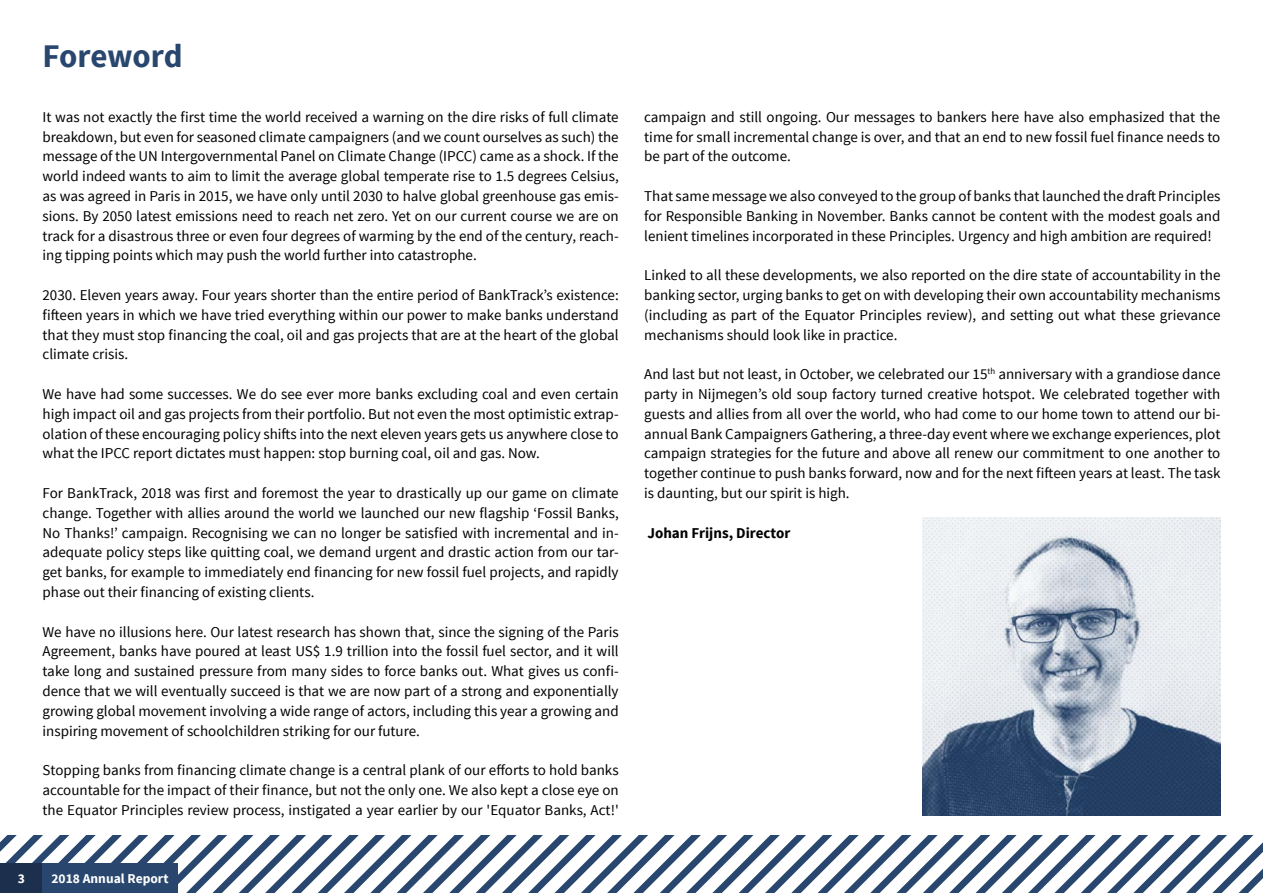
<style>
.page{position:relative;width:1263px;height:893px;background:#fff}
.page>*{position:absolute;margin:0;border:0;box-sizing:border-box;transform-origin:0 0}
.t1{font:700 33px "Source Sans Pro";letter-spacing:-.01em;color:#28466e}
.t2{font:15px/19.8px "Source Sans Pro";color:#000;text-align:justify}
.t3{font:700 15px "Source Sans Pro";color:#000}
.t4{font:700 13.5px "Source Sans Pro";color:#fff}
</style>
<div class="page">
<svg style="left:0;top:835px;width:1263px;height:58px"></svg>
<img style="left:922px;top:518px;width:298px;height:298px">
<div style="left:0;top:863px;width:43px;height:30px;background:#1c304d"></div>
<div style="left:43px;top:863px;width:135px;height:30px;background:#28466e"></div>
<h1 class="t1" style="left:43px;top:35px;width:142px">Foreword</h1>
<p class="t2" style="left:43px;top:107px;width:578px">It was not exactly the first time the world received a warning on the dire risks of full climate breakdown, but even for seasoned climate campaigners (and we count ourselves as such) the message of the UN Intergovernmental Panel on Climate Change (IPCC) came as a shock. If the world indeed wants to aim to limit the average global temperate rise to 1.5 degrees Celsius, as was agreed in Paris in 2015, we have only until 2030 to halve global greenhouse gas emis&shy;sions. By 2050 latest emissions need to reach net zero. Yet on our current course we are on track for a disastrous three or even four degrees of warming by the end of the century, reach&shy;ing tipping points which may push the world further into catastrophe.</p>
<p class="t2" style="left:43px;top:285px;width:578px">2030. Eleven years away. Four years shorter than the entire period of BankTrack’s existence: fifteen years in which we have tried everything within our power to make banks understand that they must stop financing the coal, oil and gas projects that are at the heart of the global climate crisis.</p>
<p class="t2" style="left:43px;top:384px;width:578px">We have had some successes. We do see ever more banks excluding coal and even certain high impact oil and gas projects from their portfolio. But not even the most optimistic extrap&shy;olation of these encouraging policy shifts into the next eleven years gets us anywhere close to what the IPCC report dictates must happen: stop burning coal, oil and gas. Now.</p>
<p class="t2" style="left:43px;top:483px;width:578px">For BankTrack, 2018 was first and foremost the year to drastically up our game on climate change. Together with allies around the world we launched our new flagship ‘Fossil Banks, No Thanks!’ campaign. Recognising we can no longer be satisfied with incremental and in&shy;adequate policy steps like quitting coal, we demand urgent and drastic action from our tar&shy;get banks, for example to immediately end financing for new fossil fuel projects, and rapidly phase out their financing of existing clients.</p>
<p class="t2" style="left:43px;top:622px;width:578px">We have no illusions here. Our latest research has shown that, since the signing of the Paris Agreement, banks have poured at least US$ 1.9 trillion into the fossil fuel sector, and it will take long and sustained pressure from many sides to force banks out. What gives us confi&shy;dence that we will eventually succeed is that we are now part of a strong and exponentially growing global movement involving a wide range of actors, including this year a growing and inspiring movement of schoolchildren striking for our future.</p>
<p class="t2" style="left:43px;top:761px;width:578px">Stopping banks from financing climate change is a central plank of our efforts to hold banks accountable for the impact of their finance, but not the only one. We also kept a close eye on the Equator Principles review process, instigated a year earlier by our 'Equator Banks, Act!'</p>
<p class="t4" style="left:18px;top:870px;width:9px">3</p>
<p class="t4" style="left:52px;top:870px;width:118px">2018 Annual Report</p>
<p class="t2" style="left:644px;top:107px;width:578px">campaign and still ongoing. Our messages to bankers here have also emphasized that the time for small incremental change is over, and that an end to new fossil fuel finance needs to be part of the outcome.</p>
<p class="t2" style="left:644px;top:186px;width:578px">That same message we also conveyed to the group of banks that launched the draft Principles for Responsible Banking in November. Banks cannot be content with the modest goals and lenient timelines incorporated in these Principles. Urgency and high ambition are required!</p>
<p class="t2" style="left:644px;top:266px;width:578px">Linked to all these developments, we also reported on the dire state of accountability in the banking sector, urging banks to get on with developing their own accountability mechanisms (including as part of the Equator Principles review), and setting out what these grievance mechanisms should look like in practice.</p>
<p class="t2" style="left:644px;top:365px;width:578px">And last but not least, in October, we celebrated our 15<sup>th</sup> anniversary with a grandiose dance party in Nijmegen’s old soup factory turned creative hotspot. We celebrated together with guests and allies from all over the world, who had come to our home town to attend our bi&shy;annual Bank Campaigners Gathering, a three-day event where we exchange experiences, plot campaign strategies for the future and above all renew our commitment to one another to together continue to push banks forward, now and for the next fifteen years at least. The task is daunting, but our spirit is high.</p>
<p class="t3" style="left:647px;top:523px;width:145px">Johan Frijns, Director</p>
</div>
